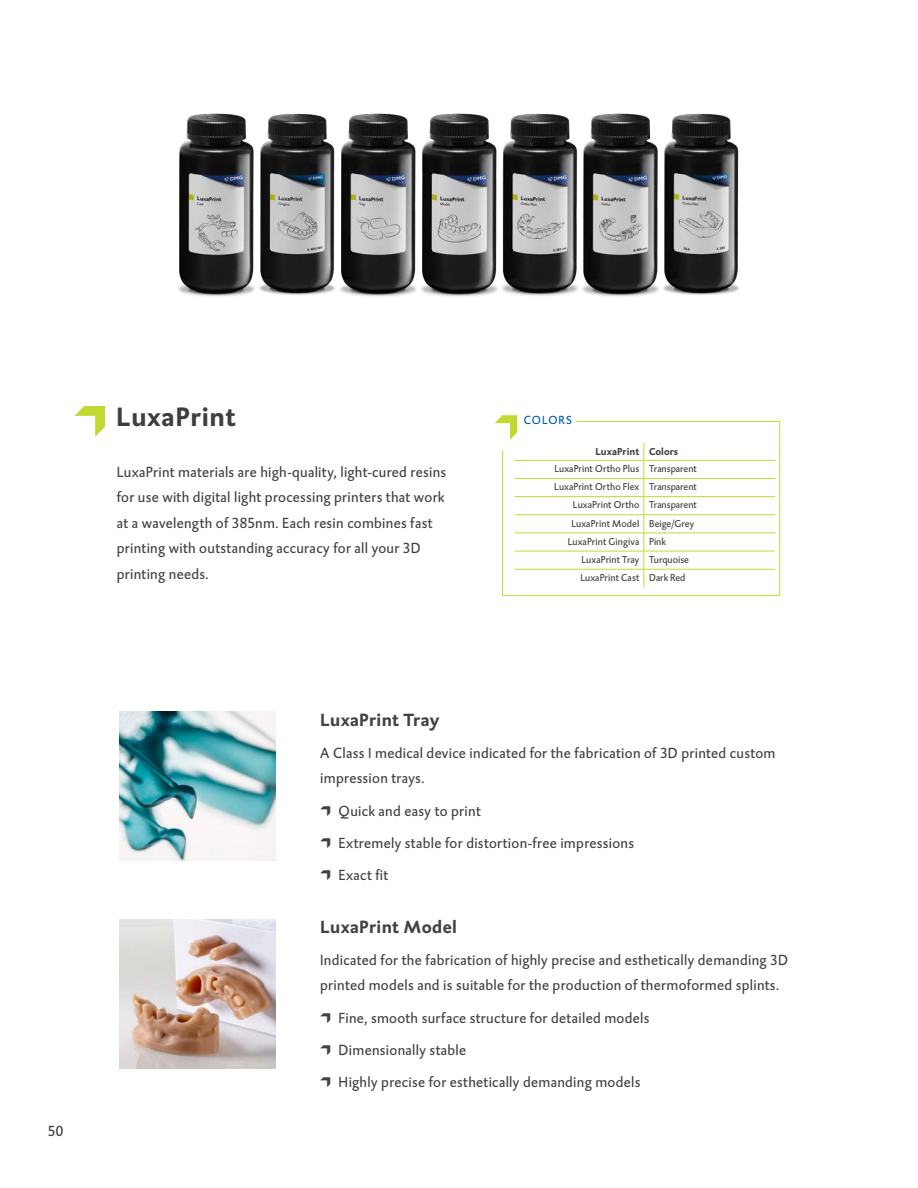
<style>
.page{position:relative;width:918px;height:1188px;background:#fff}
.page>*{position:absolute;margin:0;border:0;box-sizing:border-box;transform-origin:0 0}
.t1{font:700 27px "DTL Caspari";letter-spacing:.025em;color:#3e3e3f}
.t2{font:700 18px "DTL Caspari";letter-spacing:.02em;color:#414243}
.t3{font:15px/25.5px "DTL Caspari";letter-spacing:.02em;color:#414243}
.t4{font:15px "DTL Caspari";color:#3e3e3f}
.t5{font:12px "DTL Caspari";letter-spacing:.095em;color:#015aa8}
.t6{font:10.2px "DTL Caspari";letter-spacing:.01em;color:#3e3e3f}
.t7{font:700 10.2px "DTL Caspari";letter-spacing:.005em;color:#3e3e3f}
</style>
<div class="page">
<hr style="left:515px;top:551px;width:129px;height:1px;background:#c4d832">
<hr style="left:515px;top:569px;width:129px;height:1px;background:#c4d832">
<hr style="left:515px;top:595px;width:129px;height:1px;background:#c4d832">
<hr style="left:515px;top:421px;width:129px;height:1px;background:#c4d832">
<hr style="left:515px;top:460px;width:129px;height:1px;background:#c4d832">
<hr style="left:515px;top:478px;width:129px;height:1px;background:#c4d832">
<hr style="left:515px;top:496px;width:129px;height:1px;background:#c4d832">
<hr style="left:515px;top:514px;width:129px;height:1px;background:#c4d832">
<hr style="left:515px;top:533px;width:129px;height:1px;background:#c4d832">
<hr style="left:644px;top:421px;width:131px;height:1px;background:#c4d832">
<svg style="left:775px;top:421px;width:5px;height:175px"></svg>
<hr style="left:644px;top:460px;width:131px;height:1px;background:#c4d832">
<hr style="left:644px;top:478px;width:131px;height:1px;background:#c4d832">
<hr style="left:644px;top:496px;width:131px;height:1px;background:#c4d832">
<hr style="left:644px;top:514px;width:131px;height:1px;background:#c4d832">
<hr style="left:644px;top:533px;width:131px;height:1px;background:#c4d832">
<hr style="left:644px;top:551px;width:131px;height:1px;background:#c4d832">
<hr style="left:644px;top:569px;width:131px;height:1px;background:#c4d832">
<svg style="left:644px;top:443px;width:1px;height:144px"></svg>
<hr style="left:644px;top:595px;width:131px;height:1px;background:#c4d832">
<svg style="left:495px;top:415px;width:82px;height:181px"></svg>
<svg style="left:75px;top:406px;width:30px;height:30px"></svg>
<img style="left:120px;top:920px;width:155px;height:148px">
<img style="left:120px;top:712px;width:155px;height:148px">
<img style="left:178px;top:113px;width:561px;height:184px">
<p class="t4" style="left:48px;top:1121px;width:17px">50</p>
<p class="t1" style="left:116px;top:399px;width:121px">LuxaPrint</p>
<p class="t5" style="left:524px;top:412px;width:50px">COLORS</p>
<p class="t3" style="left:117px;top:459px;width:331px">LuxaPrint materials are high-quality, light-cured resins for use with digital light processing printers that work at a wavelength of 385nm. Each resin combines fast printing with outstanding accuracy for all your 3D printing needs.</p>
<p class="t7" style="left:595px;top:445px;width:45px">LuxaPrint</p>
<p class="t7" style="left:649px;top:445px;width:30px">Colors</p>
<p class="t6" style="left:554px;top:462px;width:87px">LuxaPrint Ortho Plus</p>
<p class="t6" style="left:649px;top:462px;width:49px">Transparent</p>
<p class="t6" style="left:554px;top:480px;width:87px">LuxaPrint Ortho Flex</p>
<p class="t6" style="left:649px;top:480px;width:49px">Transparent</p>
<p class="t6" style="left:573px;top:499px;width:68px">LuxaPrint Ortho</p>
<p class="t6" style="left:649px;top:499px;width:49px">Transparent</p>
<p class="t6" style="left:571px;top:517px;width:69px">LuxaPrint Model</p>
<p class="t6" style="left:649px;top:517px;width:46px">Beige/Grey</p>
<p class="t6" style="left:568px;top:535px;width:73px">LuxaPrint Gingiva</p>
<p class="t6" style="left:649px;top:535px;width:18px">Pink</p>
<p class="t6" style="left:581px;top:553px;width:59px">LuxaPrint Tray</p>
<p class="t6" style="left:649px;top:553px;width:41px">Turquoise</p>
<p class="t6" style="left:580px;top:571px;width:60px">LuxaPrint Cast</p>
<p class="t6" style="left:649px;top:571px;width:38px">Dark Red</p>
<p class="t2" style="left:320px;top:708px;width:121px">LuxaPrint Tray</p>
<p class="t3" style="left:320px;top:740px;width:457px">A Class I medical device indicated for the fabrication of 3D printed custom impression trays.</p>
<p class="t3" style="left:320px;top:798px;width:162px">• Quick and easy to print</p>
<p class="t3" style="left:320px;top:830px;width:315px">• Extremely stable for distortion-free impressions</p>
<p class="t3" style="left:320px;top:862px;width:70px">• Exact fit</p>
<p class="t2" style="left:320px;top:915px;width:138px">LuxaPrint Model</p>
<p class="t3" style="left:320px;top:947px;width:469px">Indicated for the fabrication of highly precise and esthetically demanding 3D printed models and is suitable for the production of thermoformed splints.</p>
<p class="t3" style="left:320px;top:1005px;width:331px">• Fine, smooth surface structure for detailed models</p>
<p class="t3" style="left:320px;top:1037px;width:148px">• Dimensionally stable</p>
<p class="t3" style="left:320px;top:1069px;width:322px">• Highly precise for esthetically demanding models</p>
</div>
